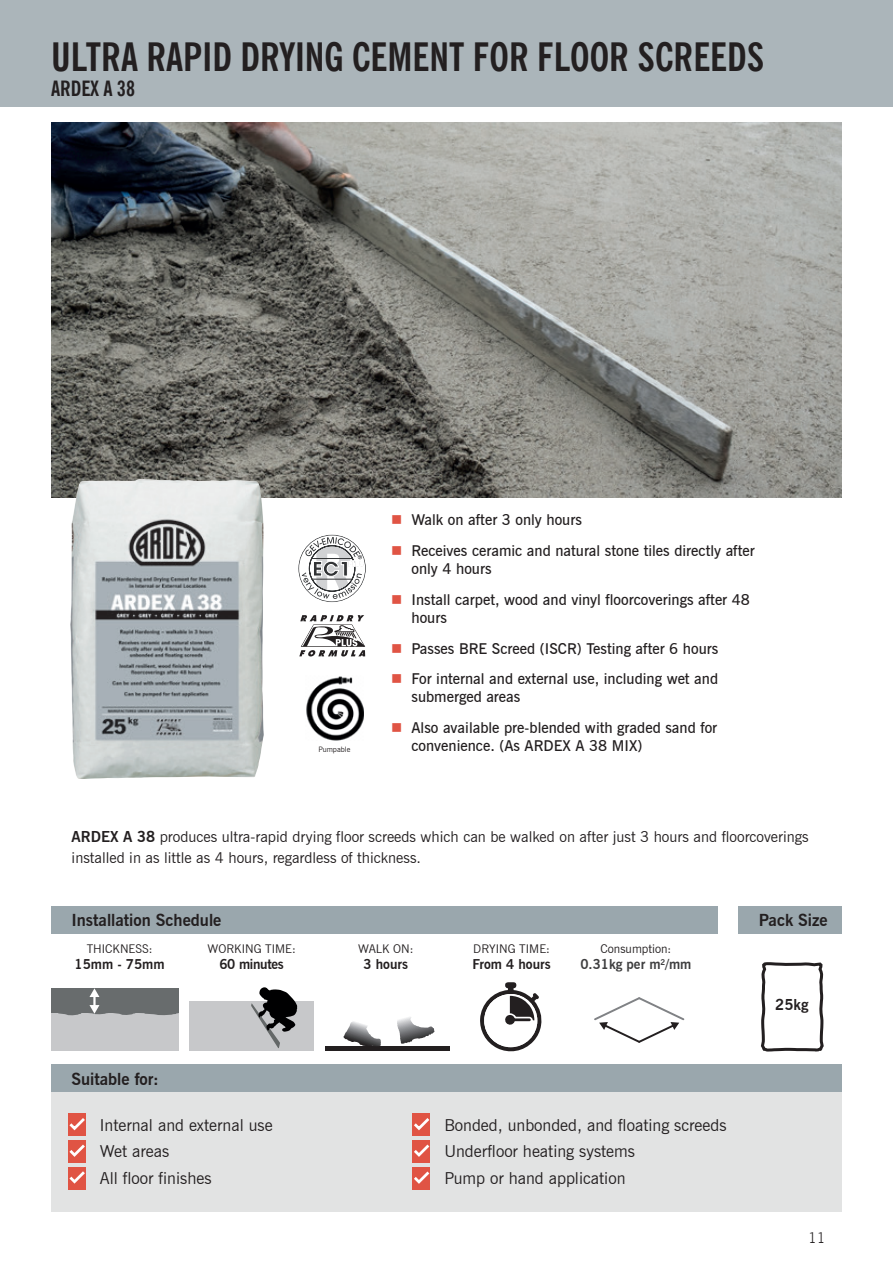
<style>
.page{position:relative;width:893px;height:1263px;background:#fff}
.page>*{position:absolute;margin:0;border:0;box-sizing:border-box;transform-origin:0 0}
.t1{font:700 condensed 39px "News Gothic BT";color:#231f20}
.t2{font:700 condensed 21px "News Gothic BT";color:#231f20}
.t3{font:16.5px/26.5px "News Gothic BT";color:#231f20}
.t4{font:700 16.5px "News Gothic BT";color:#231f20}
.t5{font:600 15px/18px "News Gothic BT";color:#231f20}
.t6{font:15px/21px "News Gothic BT";color:#231f20}
.t7{font:700 15px "News Gothic BT";color:#231f20}
.t8{font:300 15px "News Gothic BT";color:#231f20}
.t9{font:700 13.5px "News Gothic BT";color:#231f20}
.t10{font:700 13.5px "News Gothic BT";color:#3e3e3f}
.t11{font:700 13.5px "News Gothic BT";letter-spacing:-.02em;color:#231f20}
.t12{font:12px "News Gothic BT";color:#231f20}
.t13{font:7.5px "News Gothic BT";color:#231f20}
.s1{color:#e05444}
.s2{font-weight:700}
</style>
<div class="page">
<img style="left:51px;top:122px;width:791px;height:375px">
<div style="left:51px;top:1092px;width:791px;height:120px;background:#e2e3e3"></div>
<div style="left:68px;top:1113px;width:18px;height:23px;background:#e05444"></div>
<svg style="left:69px;top:1118px;width:16px;height:13px"></svg>
<div style="left:68px;top:1140px;width:18px;height:22px;background:#e05444"></div>
<svg style="left:69px;top:1144px;width:16px;height:13px"></svg>
<div style="left:68px;top:1167px;width:18px;height:22px;background:#e05444"></div>
<svg style="left:69px;top:1171px;width:16px;height:13px"></svg>
<div style="left:412px;top:1113px;width:18px;height:23px;background:#e05444"></div>
<svg style="left:414px;top:1118px;width:16px;height:13px"></svg>
<div style="left:51px;top:1064px;width:791px;height:28px;background:#9aa7ad"></div>
<div style="left:51px;top:905px;width:667px;height:28px;background:#9aa7ad"></div>
<div style="left:738px;top:905px;width:104px;height:28px;background:#9aa7ad"></div>
<div style="left:0;top:0;width:893px;height:107px;background:#abb5ba"></div>
<svg style="left:480px;top:982px;width:62px;height:70px"></svg>
<svg style="left:594px;top:997px;width:91px;height:46px"></svg>
<div style="left:325px;top:1046px;width:125px;height:5px;background:#231f20"></div>
<svg style="left:397px;top:1017px;width:37px;height:27px"></svg>
<svg style="left:343px;top:1021px;width:38px;height:25px"></svg>
<div style="left:412px;top:1167px;width:18px;height:22px;background:#e05444"></div>
<svg style="left:414px;top:1171px;width:16px;height:13px"></svg>
<div style="left:412px;top:1140px;width:18px;height:22px;background:#e05444"></div>
<svg style="left:414px;top:1144px;width:16px;height:13px"></svg>
<img style="left:70px;top:479px;width:194px;height:300px">
<svg style="left:761px;top:962px;width:63px;height:90px"></svg>
<div style="left:51px;top:988px;width:127px;height:63px;background:#c7c8ca"></div>
<svg style="left:51px;top:988px;width:127px;height:27px;background:#707475"></svg>
<div style="left:189px;top:1001px;width:125px;height:50px;background:#c7c8ca"></div>
<svg style="left:251px;top:987px;width:46px;height:61px"></svg>
<svg style="left:298px;top:535px;width:68px;height:67px"></svg>
<hr style="left:311px;top:558px;width:41px;height:1px;background:#323436">
<hr style="left:312px;top:579px;width:40px;height:1px;background:#323436">
<svg style="left:299px;top:615px;width:66px;height:41px"></svg>
<img style="left:306px;top:676px;width:57px;height:64px">
<h1 class="t1" style="left:51px;top:33px;width:715px">ULTRA RAPID DRYING CEMENT FOR FLOOR SCREEDS</h1>
<h2 class="t2" style="left:51px;top:75px;width:86px">ARDEX A 38</h2>
<p class="t13" style="left:318px;top:745px;width:33px">Pumpable</p>
<p class="t5" style="left:391px;top:511px;width:192px"><span class="s1">■</span> Walk on after 3 only hours</p>
<p class="t5" style="left:411px;top:542px;width:345px;text-indent:-20px"><span class="s1">■</span> Receives ceramic and natural stone tiles directly after only 4 hours</p>
<p class="t5" style="left:411px;top:590px;width:340px;text-indent:-20px"><span class="s1">■</span> Install carpet, wood and vinyl floorcoverings after 48 hours</p>
<p class="t5" style="left:391px;top:639px;width:329px"><span class="s1">■</span> Passes BRE Screed (ISCR) Testing after 6 hours</p>
<p class="t5" style="left:411px;top:670px;width:308px;text-indent:-20px"><span class="s1">■</span> For internal and external use, including wet and submerged areas</p>
<p class="t5" style="left:411px;top:719px;width:307px;text-indent:-20px"><span class="s1">■</span> Also available pre-blended with graded sand for convenience. (As ARDEX A 38 MIX)</p>
<p class="t6" style="left:72px;top:826px;width:738px"><span class="s2">ARDEX A 38</span> produces ultra-rapid drying floor screeds which can be walked on after just 3 hours and floorcoverings installed in as little as 4 hours, regardless of thickness.</p>
<p class="t4" style="left:71px;top:910px;width:151px">Installation Schedule</p>
<p class="t4" style="left:759px;top:910px;width:71px">Pack Size</p>
<p class="t12" style="left:207px;top:941px;width:90px">WORKING TIME:</p>
<p class="t11" style="left:219px;top:956px;width:66px">60 minutes</p>
<p class="t12" style="left:87px;top:941px;width:67px">THICKNESS:</p>
<p class="t9" style="left:75px;top:956px;width:92px">15mm - 75mm</p>
<p class="t12" style="left:358px;top:941px;width:57px">WALK ON:</p>
<p class="t9" style="left:363px;top:956px;width:46px">3 hours</p>
<p class="t12" style="left:473px;top:941px;width:78px">DRYING TIME:</p>
<p class="t9" style="left:472px;top:956px;width:80px">From 4 hours</p>
<p class="t12" style="left:601px;top:941px;width:72px">Consumption:</p>
<p class="t10" style="left:580px;top:956px;width:113px">0.31kg per m<sup>2</sup>/mm</p>
<p class="t4" style="left:71px;top:1069px;width:89px">Suitable for:</p>
<p class="t3" style="left:100px;top:1111px;width:174px">Internal and external use<br>Wet areas<br>All floor finishes</p>
<p class="t3" style="left:444px;top:1111px;width:284px">Bonded, unbonded, and floating screeds<br>Underfloor heating systems<br>Pump or hand application</p>
<p class="t7" style="left:775px;top:995px;width:35px">25kg</p>
<p class="t8" style="left:808px;top:1229px;width:19px">11</p>
</div>
